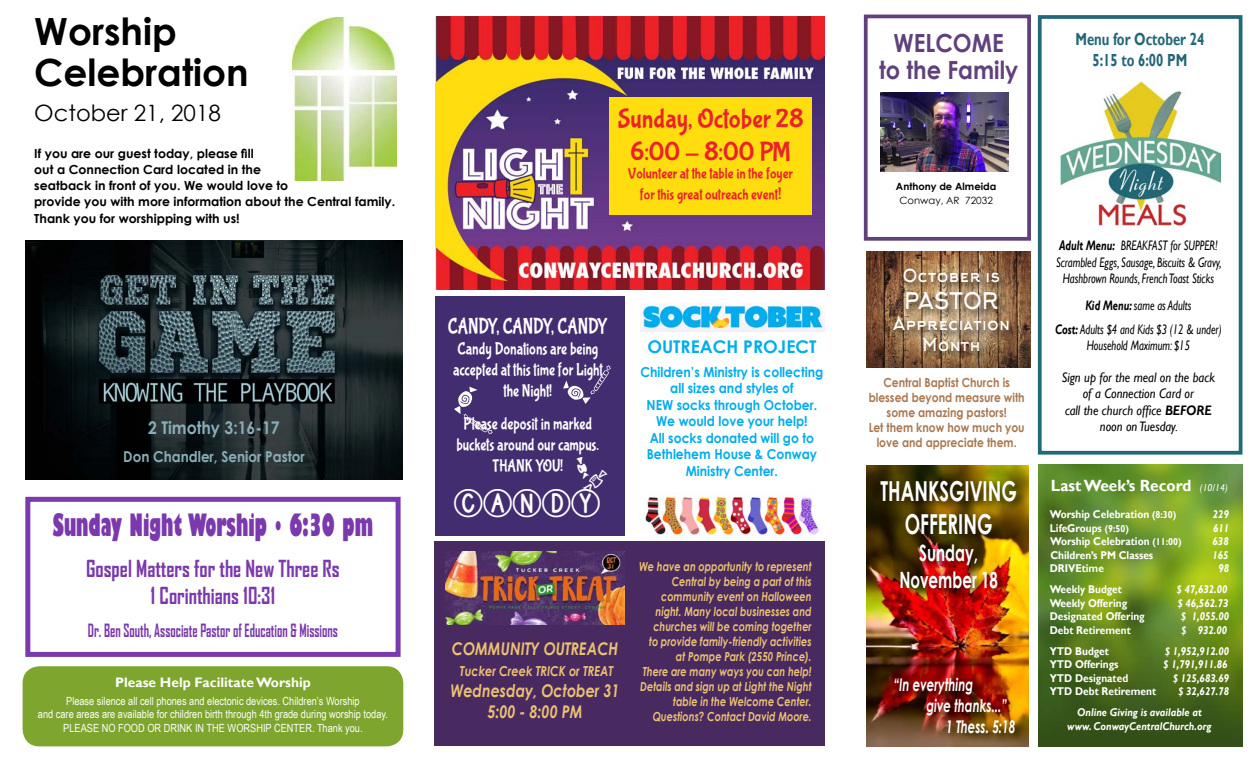
<style>
.page{position:relative;width:1260px;height:765px;background:#fff}
.page>*{position:absolute;margin:0;border:0;box-sizing:border-box;transform-origin:0 0}
.t1{font:60px "Parties";color:#fff}
.t2{font:700 37.5px/41.2px "Century Gothic";color:#000}
.t3{font:800 condensed 30px "Gill Sans";color:#7a39ac;scale:.75 1}
.t4{font:27.5px/33px "Bubblegum Sans";color:#eb2228;text-align:center;scale:.9 1}
.t5{font:700 27.5px/33px "Century Gothic";color:#fff;text-align:center;scale:.67 1}
.t6{font:700 25px/27.5px "Century Gothic";color:#60417b;text-align:center;scale:.9 1}
.t7{font:700 22.5px/27px "Agency FB";color:#7a39ac;text-align:center;scale:.9 1}
.t8{font:22.5px "Bubblegum Sans";letter-spacing:-.01em;color:#fff;scale:.75 1}
.t9{font:700 22.5px/27px "Century Gothic";color:#fff;text-align:center;scale:.67 1}
.t10{font:22.5px "Century Gothic";color:#000}
.t11{font:22.5px "DJB Standardized Test 2";color:#fff}
.t12{font:22.5px "Arkhip";color:#fff;scale:.9 1}
.t13{font:17.5px/21px "Bubblegum Sans";color:#fff;text-align:center;scale:.8 1}
.t14{font:700 17.5px "Agency FB";color:#7a39ac;scale:.75 1}
.t15{font:italic 700 17.5px/21px "Century Gothic";color:#ecc172;text-align:center;scale:.82 1}
.t16{font:italic 700 17.5px "Century Gothic";color:#fff;scale:.67 1}
.t17{font:700 17.5px/21px "Gill Sans";color:#226776;text-align:center;scale:.75 1}
.t18{font:17.5px/21px "Arkhip";color:#fff;text-align:center;scale:.9 1}
.t19{font:700 17.5px "Century Gothic";color:#89aeb7;scale:.9 1}
.t20{font:700 17.5px "Century Gothic";color:#00adef}
.t21{font:700 16.25px "Gill Sans";color:#fff;scale:.95 1}
.t22{font:15px/21px "Bubblegum Sans";color:#eb2228;text-align:center;scale:.9 1}
.t23{font:700 15px "Century Gothic";color:#89aeb7;scale:.9 1}
.t24{font:italic 13.75px/16.5px "Gill Sans";color:#000;text-align:center;scale:.75 1}
.t25{font:700 13.75px/16.5px "Century Gothic";color:#00adef;text-align:center;scale:.9 1}
.t26{font:italic 13.75px/16.5px "Gill Sans";color:#000;text-align:center;scale:.9 1}
.t27{font:700 13.75px "Gill Sans";color:#fff}
.t28{font:italic 700 13.75px "Century Gothic";color:#ecc172;scale:.82 1}
.t29{font:italic 700 12.5px/15px "Century Gothic";color:#ecc172;text-align:right;scale:.78 1}
.t30{font:700 12.5px/16.2px "Century Gothic";color:#000}
.t31{font:700 12.5px/15px "Century Gothic";color:#a97850;text-align:center;scale:.86 1}
.t32{font:700 11.25px "Gill Sans";color:#fff;scale:.9 1}
.t33{font:11.25px/13.5px "Arial Narrow";color:#fff;text-align:center}
.t34{font:italic 700 11.25px/21px "Gill Sans";color:#fff;scale:.9 1}
.t35{font:700 10px "Century Gothic";color:#000}
.t36{font:10px "Century Gothic";color:#000}
.s1{font-size:17.5px}
.s2{font-weight:700}
.s3{font-weight:400;font-style:italic;font-size:10px}
.s4{font-size:10px}
</style>
<div class="page">
<div style="left:435px;top:541px;width:390px;height:205px;background:#482a60"></div>
<div style="left:25px;top:497px;width:376px;height:160px;border:5px solid #7a39ac"></div>
<img style="left:1038px;top:465px;width:204px;height:281px">
<div style="left:23px;top:666px;width:380px;height:80px;background:#7ea52e;border-radius:17px"></div>
<img style="left:293px;top:17px;width:104px;height:164px">
<div style="left:1038px;top:15px;width:204px;height:440px;border:4px solid #216977"></div>
<img style="left:26px;top:241px;width:376px;height:239px">
<img style="left:1061px;top:81px;width:159px;height:144px">
<div style="left:864px;top:15px;width:167px;height:226px;border:4px solid #60417b"></div>
<img style="left:880px;top:93px;width:129px;height:79px">
<img style="left:435px;top:17px;width:390px;height:273px">
<div style="left:610px;top:97px;width:202px;height:118px;background:#ffdd0f"></div>
<img style="left:640px;top:303px;width:185px;height:28px">
<img style="left:645px;top:492px;width:174px;height:47px">
<div style="left:435px;top:297px;width:190px;height:239px;background:#422d70"></div>
<img style="left:866px;top:252px;width:165px;height:116px">
<div style="left:891px;top:267px;width:128px;height:95px;background:#000;opacity:.75"></div>
<img style="left:445px;top:551px;width:180px;height:74px">
<img style="left:867px;top:465px;width:161px;height:281px">
<div style="left:878px;top:478px;width:149px;height:265px;background:#000;opacity:.75"></div>
<h2 class="t2" style="left:34px;top:9px;width:216px">Worship<br>Celebration</h2>
<h3 class="t10" style="left:34px;top:97px;width:188px">October 21, 2018</h3>
<p class="t30" style="left:34px;top:144px;width:362px">If you are our guest today, please fill<br>out a Connection Card located in the<br>seatback in front of you. We would love to<br>provide you with more information about the Central family.<br>Thank you for worshipping with us!</p>
<h3 class="t19" style="left:148px;top:414px;width:147px">2 Timothy 3:16-17</h3>
<p class="t23" style="left:123px;top:445px;width:203px">Don Chandler, Senior Pastor</p>
<h3 class="t3" style="left:53px;top:506px;width:428px">Sunday Night Worship • 6:30 pm</h3>
<h3 class="t7" style="left:86px;top:554px;width:283px">Gospel Matters for the New Three Rs<br>1 Corinthians 10:31</h3>
<h3 class="t14" style="left:88px;top:620px;width:335px">Dr. Ben South, Associate Pastor of Education &amp; Missions</h3>
<p class="t27" style="left:115px;top:674px;width:197px">Please Help Facilitate Worship</p>
<p class="t33" style="left:38px;top:693px;width:352px">Please silence all cell phones and electonic devices. Children’s Worship<br>and care areas are available for children birth through 4th grade during worship today.<br>PLEASE NO FOOD OR DRINK IN THE WORSHIP CENTER. Thank you.</p>
<h3 class="t4" style="left:618px;top:103px;width:208px">Sunday, October 28<br>6:00 - 8:00 PM</h3>
<p class="t22" style="left:628px;top:163px;width:184px">Volunteer at the table in the foyer for this great outreach event<span class="s1">!</span></p>
<h3 class="t8" style="left:448px;top:314px;width:215px">CANDY, CANDY, CANDY</h3>
<h3 class="t13" style="left:453px;top:339px;width:188px">Candy Donations are being accepted at this time for Light the Night!</h3>
<h3 class="t13" style="left:457px;top:414px;width:180px">Please deposit in marked buckets around our campus.<br>THANK YOU!</h3>
<h1 class="t1" style="left:556px;top:405px;width:43px;rotate:-90deg">t</h1>
<h1 class="t1" style="left:453px;top:379px;width:43px">t</h1>
<h3 class="t11" style="left:455px;top:487px;width:156px">CANDY<sup>y</sup></h3>
<h3 class="t15" style="left:452px;top:637px;width:204px">COMMUNITY OUTREACH</h3>
<p class="t28" style="left:460px;top:660px;width:189px">Tucker Creek TRICK or TREAT</p>
<h3 class="t15" style="left:451px;top:679px;width:208px">Wednesday, October 31<br>5:00 - 8:00 PM</h3>
<h3 class="t20" style="left:647px;top:333px;width:171px">OUTREACH PROJECT</h3>
<p class="t25" style="left:640px;top:363px;width:205px">Children’s Ministry is collecting all sizes and styles of<br>NEW socks through October.<br>We would love your help!<br>All socks donated will go to<br>Bethlehem House &amp; Conway<br>Ministry Center.</p>
<p class="t29" style="left:639px;top:558px;width:223px">We have an opportunity to represent<br>Central by being a part of this community event on Halloween night. Many local businesses and churches will be coming together<br>to provide family-friendly activities at Pompe Park (2550 Prince).<br>There are many ways you can help!<br>Details and sign up at Light the Night table in the Welcome Center.<br>Questions? Contact David Moore.</p>
<h3 class="t6" style="left:879px;top:28px;width:156px">WELCOME<br>to the Family</h3>
<h3 class="t17" style="left:1075px;top:29px;width:173px">Menu for October 24<br>5:15 to 6:00 PM</h3>
<p class="t35" style="left:896px;top:179px;width:102px">Anthony de Almeida</p>
<p class="t36" style="left:899px;top:193px;width:95px">Conway, AR 72032</p>
<h3 class="t18" style="left:903px;top:266px;width:110px">October is</h3>
<h3 class="t12" style="left:904px;top:288px;width:107px">PASTOR</h3>
<h3 class="t18" style="left:893px;top:314px;width:132px">Appreciation<br>Month</h3>
<p class="t31" style="left:869px;top:374px;width:183px">Central Baptist Church is blessed beyond measure with some amazing pastors!<br>Let them know how much you love and appreciate them.</p>
<h3 class="t5" style="left:881px;top:473px;width:205px">THANKSGIVING<br>OFFERING</h3>
<h3 class="t9" style="left:899px;top:538px;width:149px">Sunday,<br>November 18</h3>
<h3 class="t16" style="left:894px;top:671px;width:120px">“In everything</h3>
<h3 class="t16" style="left:926px;top:692px;width:122px">give thanks...”</h3>
<h3 class="t16" style="left:946px;top:713px;width:105px">1 Thess. 5:18</h3>
<p class="t24" style="left:1056px;top:238px;width:222px"><span class="s2">Adult Menu:</span> BREAKFAST for SUPPER!<br>Scrambled Eggs, Sausage, Biscuits &amp; Gravy,<br>Hashbrown Rounds, French Toast Sticks</p>
<p class="t24" style="left:1055px;top:293px;width:224px;line-height:24px"><span class="s2">Kid Menu:</span> same as Adults<br><span class="s2">Cost:</span> Adults $4 and Kids $3 (12 &amp; under)</p>
<p class="t24" style="left:1087px;top:338px;width:139px">Household Maximum: $15</p>
<p class="t26" style="left:1062px;top:369px;width:172px">Sign up for the meal on the back of a Connection Card or<br>call the church office <span class="s2">BEFORE </span>noon on Tuesday.</p>
<h3 class="t21" style="left:1051px;top:476px;width:188px">Last Week’s Record <span class="s3">(10/14)</span></h3>
<p class="t32" style="left:1050px;top:508px;width:142px">Worship Celebration <span class="s4">(8:30)</span></p>
<p class="t34" style="left:1213px;top:504px;width:19px">229</p>
<p class="t32" style="left:1050px;top:521px;width:90px">LifeGroups <span class="s4">(9:50)</span></p>
<p class="t34" style="left:1213px;top:518px;width:19px">611</p>
<p class="t32" style="left:1050px;top:535px;width:148px">Worship Celebration <span class="s4">(11:00)</span></p>
<p class="t34" style="left:1213px;top:531px;width:19px">638</p>
<p class="t32" style="left:1050px;top:548px;width:116px">Children’s PM Classes</p>
<p class="t34" style="left:1212px;top:545px;width:19px">165</p>
<p class="t32" style="left:1050px;top:562px;width:62px">DRIVEtime</p>
<p class="t34" style="left:1219px;top:558px;width:13px">98</p>
<p class="t32" style="left:1050px;top:583px;width:82px">Weekly Budget</p>
<p class="t34" style="left:1177px;top:579px;width:58px">$ 47,632.00</p>
<p class="t32" style="left:1050px;top:596px;width:88px">Weekly Offering</p>
<p class="t34" style="left:1178px;top:593px;width:58px">$ 46,562.73</p>
<p class="t32" style="left:1050px;top:610px;width:107px">Designated Offering</p>
<p class="t34" style="left:1181px;top:606px;width:55px">$ 1,055.00</p>
<p class="t32" style="left:1050px;top:623px;width:92px">Debt Retirement</p>
<p class="t34" style="left:1181px;top:620px;width:52px">$ 932.00</p>
<p class="t32" style="left:1050px;top:644px;width:67px">YTD Budget</p>
<p class="t34" style="left:1165px;top:641px;width:73px">$ 1,952,912.00</p>
<p class="t32" style="left:1050px;top:658px;width:78px">YTD Offerings</p>
<p class="t34" style="left:1164px;top:654px;width:73px">$ 1,791,911.86</p>
<p class="t32" style="left:1050px;top:671px;width:89px">YTD Designated</p>
<p class="t34" style="left:1173px;top:668px;width:64px">$ 125,683.69</p>
<p class="t32" style="left:1050px;top:685px;width:120px">YTD Debt Retirement</p>
<p class="t34" style="left:1077px;top:681px;width:170px;text-indent:101px">$ 32,627.78<br>Online Giving is available at</p>
<p class="t34" style="left:1067px;top:716px;width:162px">www. ConwayCentralChurch.org</p>
</div>
